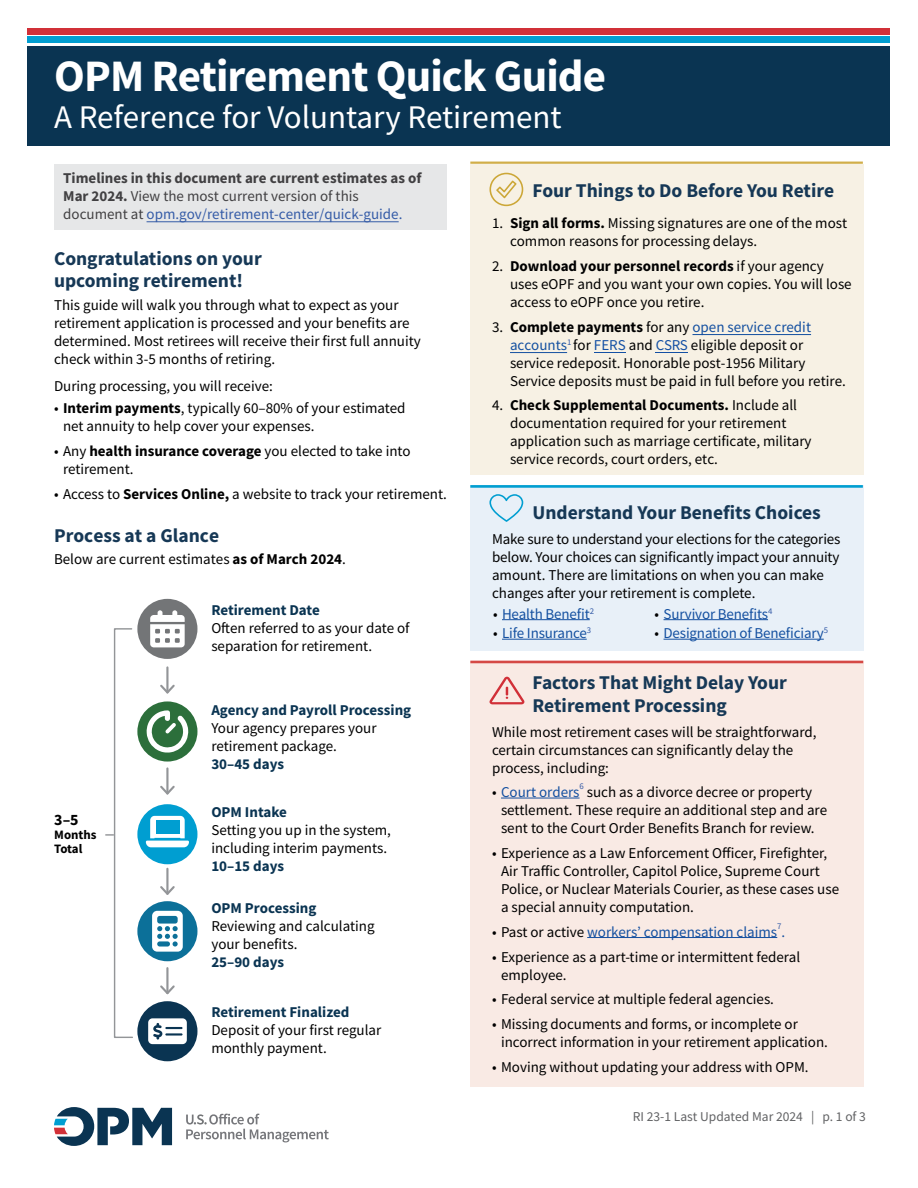
<style>
.page{position:relative;width:918px;height:1188px;background:#fff}
.page>*{position:absolute;margin:0;border:0;box-sizing:border-box;transform-origin:0 0}
.t1{font:700 45px "Source Sans Pro";letter-spacing:-.02em;color:#fff}
.t2{font:33px "Source Sans Pro";color:#fff}
.t3{font:700 19.5px/22.5px "Source Sans Pro";color:#163856}
.t4{font:700 15.9px "Source Sans Pro";color:#000}
.t5{font:15px/18px "Source Sans Pro";color:#000}
.t6{font:700 15px/18px "Source Sans Pro";color:#414042}
.t7{font:15px "Source Sans Pro";letter-spacing:-.01em;color:#1450a0}
.t8{font:700 15px "Source Sans Pro";color:#0a3452}
.t9{font:13.5px "Source Sans Pro";color:#616264}
.t10{font:700 12.9px/14.1px "Source Sans Pro";color:#000}
.t11{font:8.7px "Source Sans Pro";color:#345ba7}
.s1{font-weight:400}
.s2{font-weight:400;color:#345ba7}
.s3{font-weight:700}
.s4{color:#1450a0}
.s5{color:#1450a4}
.s6{color:#000}
</style>
<div class="page">
<svg style="left:186px;top:1114px;width:143px;height:28px"></svg>
<svg style="left:54px;top:1107px;width:118px;height:39px"></svg>
<div style="left:54px;top:164px;width:393px;height:66px;background:#e6e7e8"></div>
<div style="left:27px;top:46px;width:863px;height:100px;background:#0a3452"></div>
<div style="left:470px;top:164px;width:393px;height:311px;background:#f7f1e4"></div>
<hr style="left:470px;top:162px;width:393px;height:2px;background:#d1ae49">
<div style="left:470px;top:663px;width:393px;height:423px;background:#f9eae4"></div>
<hr style="left:470px;top:661px;width:393px;height:2px;background:#d54945">
<div style="left:470px;top:485px;width:393px;height:166px;background:#e8f0f8"></div>
<hr style="left:470px;top:485px;width:393px;height:3px;background:#009ed1">
<svg style="left:489px;top:173px;width:34px;height:33px"></svg>
<hr style="left:502px;top:619px;width:88px;height:1px;background:#1450a0">
<hr style="left:502px;top:639px;width:85px;height:1px;background:#1450a0">
<hr style="left:664px;top:619px;width:104px;height:1px;background:#1450a0">
<hr style="left:664px;top:639px;width:160px;height:1px;background:#1450a0">
<hr style="left:501px;top:798px;width:79px;height:1px;background:#1450a0">
<hr style="left:587px;top:937px;width:190px;height:1px;background:#1450a0">
<svg style="left:489px;top:677px;width:36px;height:27px"></svg>
<svg style="left:489px;top:494px;width:34px;height:28px"></svg>
<div style="left:137px;top:701px;width:60px;height:61px;background:#2c6f3b;border-radius:50%"></div>
<div style="left:137px;top:599px;width:60px;height:60px;background:#737577;border-radius:50%"></div>
<div style="left:137px;top:804px;width:60px;height:60px;background:#009ed1;border-radius:50%"></div>
<div style="left:137px;top:901px;width:60px;height:60px;background:#0c7099;border-radius:50%"></div>
<div style="left:137px;top:1001px;width:60px;height:60px;background:#0a3452;border-radius:50%"></div>
<hr style="left:166px;top:768px;width:3px;height:25px;background:#939598">
<svg style="left:160px;top:784px;width:15px;height:11px"></svg>
<hr style="left:166px;top:667px;width:3px;height:25px;background:#939598">
<svg style="left:160px;top:683px;width:15px;height:11px"></svg>
<hr style="left:166px;top:968px;width:3px;height:25px;background:#939598">
<svg style="left:160px;top:983px;width:15px;height:12px"></svg>
<hr style="left:166px;top:869px;width:3px;height:25px;background:#939598">
<svg style="left:160px;top:884px;width:15px;height:11px"></svg>
<svg style="left:105px;top:628px;width:28px;height:410px"></svg>
<svg style="left:150px;top:610px;width:35px;height:37px"></svg>
<div style="left:27px;top:28px;width:863px;height:6px;background:#d13038"></div>
<div style="left:27px;top:36px;width:863px;height:7px;background:#009ed1"></div>
<svg style="left:146px;top:816px;width:43px;height:31px"></svg>
<div style="left:156px;top:820px;width:23px;height:14px;background:#009ed1"></div>
<svg style="left:152px;top:911px;width:31px;height:41px"></svg>
<svg style="left:146px;top:710px;width:42px;height:43px"></svg>
<svg style="left:148px;top:1018px;width:39px;height:26px"></svg>
<hr style="left:693px;top:334px;width:118px;height:1px;background:#1450a0">
<hr style="left:510px;top:352px;width:57px;height:1px;background:#1450a0">
<hr style="left:594px;top:352px;width:32px;height:1px;background:#1450a4">
<hr style="left:656px;top:352px;width:32px;height:1px;background:#1450a4">
<hr style="left:147px;top:221px;width:252px;height:1px;background:#345ba7">
<h1 class="t1" style="left:54px;top:45px;width:553px">OPM Retirement Quick Guide</h1>
<h1 class="t2" style="left:54px;top:96px;width:509px">A Reference for Voluntary Retirement</h1>
<p class="t6" style="left:63px;top:169px;width:360px">Timelines in this document are current estimates as of<br>Mar 2024. <span class="s1">View the most current version of this document at</span> <span class="s2">opm.gov/retirement-center/quick-guide.</span></p>
<h2 class="t3" style="left:533px;top:179px;width:303px">Four Things to Do Before You Retire</h2>
<p class="t5" style="left:510px;top:214px;width:339px;text-indent:-18px">1. <span class="s3">Sign all forms.</span> Missing signatures are one of the most common reasons for processing delays.</p>
<p class="t5" style="left:510px;top:257px;width:343px;text-indent:-18px">2. <span class="s3">Download your personnel records</span> if your agency uses eOPF and you want your own copies. You will lose access to eOPF once you retire.</p>
<p class="t5" style="left:510px;top:318px;width:337px;text-indent:-18px">3. <span class="s3">Complete payments</span> for any <span class="s4">open service credit accounts</span><sup>1</sup> for <span class="s5">FERS</span> and <span class="s5">CSRS</span> eligible deposit or service redeposit. Honorable post-1956 Military Service deposits must be paid in full before you retire.</p>
<p class="t5" style="left:510px;top:396px;width:303px;text-indent:-18px">4. <span class="s3">Check Supplemental Documents.</span> Include all documentation required for your retirement application such as marriage certificate, military service records, court orders, etc.</p>
<h2 class="t3" style="left:533px;top:501px;width:290px">Understand Your Benefits Choices</h2>
<p class="t5" style="left:492px;top:530px;width:350px">Make sure to understand your elections for the categories below. Your choices can significantly impact your annuity amount. There are limitations on when you can make changes after your retirement is complete.</p>
<p class="t7" style="left:493px;top:604px;width:103px"><span class="s6">•</span> Health Benefit<sup>2</sup></p>
<p class="t7" style="left:493px;top:624px;width:100px"><span class="s6">•</span> Life Insurance<sup>3</sup></p>
<h2 class="t3" style="left:54px;top:247px;width:209px">Congratulations on your upcoming retirement!</h2>
<p class="t5" style="left:54px;top:296px;width:368px">This guide will walk you through what to expect as your retirement application is processed and your benefits are determined. Most retirees will receive their first full annuity check within 3-5 months of retiring.</p>
<p class="t5" style="left:54px;top:377px;width:220px">During processing, you will receive:</p>
<p class="t5" style="left:63px;top:399px;width:344px;text-indent:-9px">• <span class="s3">Interim payments</span>, typically 60–80% of your estimated net annuity to help cover your expenses.</p>
<p class="t5" style="left:63px;top:442px;width:349px;text-indent:-9px">• Any <span class="s3">health insurance coverage</span> you elected to take into retirement.</p>
<p class="t5" style="left:54px;top:485px;width:394px">• Access to <span class="s3">Services Online,</span> a website to track your retirement.</p>
<h2 class="t3" style="left:54px;top:524px;width:167px">Process at a Glance</h2>
<p class="t5" style="left:54px;top:550px;width:293px">Below are current estimates <span class="s3">as of March 2024</span>.</p>
<p class="t8" style="left:211px;top:600px;width:110px">Retirement Date</p>
<p class="t5" style="left:211px;top:619px;width:200px">Often referred to as your date of separation for retirement.</p>
<p class="t7" style="left:655px;top:604px;width:119px"><span class="s6">•</span> Survivor Benefits<sup>4</sup></p>
<p class="t7" style="left:655px;top:624px;width:175px"><span class="s6">•</span> Designation of Beneficiary<sup>5</sup></p>
<h2 class="t3" style="left:533px;top:671px;width:256px">Factors That Might Delay Your<br>Retirement Processing</h2>
<p class="t5" style="left:492px;top:722px;width:326px">While most retirement cases will be straightforward, certain circumstances can significantly delay the process, including:</p>
<p class="t7" style="left:492px;top:783px;width:89px"><span class="s6">•</span> Court orders</p>
<p class="t8" style="left:211px;top:700px;width:201px">Agency and Payroll Processing</p>
<p class="t5" style="left:211px;top:719px;width:167px">Your agency prepares your retirement package.</p>
<p class="t8" style="left:211px;top:754px;width:74px">30–45 days</p>
<p class="t8" style="left:211px;top:801px;width:77px">OPM Intake</p>
<p class="t5" style="left:211px;top:820px;width:181px">Setting you up in the system, including interim payments.</p>
<p class="t8" style="left:211px;top:855px;width:74px">10–15 days</p>
<p class="t8" style="left:211px;top:898px;width:107px">OPM Processing</p>
<p class="t5" style="left:211px;top:917px;width:165px">Reviewing and calculating your benefits.</p>
<p class="t8" style="left:211px;top:952px;width:74px">25–90 days</p>
<p class="t8" style="left:211px;top:1002px;width:140px">Retirement Finalized</p>
<p class="t5" style="left:211px;top:1021px;width:172px">Deposit of your first regular monthly payment.</p>
<p class="t11" style="left:580px;top:781px;width:6px">6</p>
<p class="t5" style="left:501px;top:783px;width:328px;text-indent:86px">such as a divorce decree or property settlement. These require an additional step and are sent to the Court Order Benefits Branch for review.</p>
<p class="t5" style="left:501px;top:844px;width:340px;text-indent:-9px">• Experience as a Law Enforcement Officer, Firefighter, Air Traffic Controller, Capitol Police, Supreme Court Police, or Nuclear Materials Courier, as these cases use a special annuity computation.</p>
<p class="t7" style="left:492px;top:922px;width:295px"><span class="s6">• Past or active</span> workers’ compensation claims .</p>
<p class="t4" style="left:54px;top:809px;width:26px">3–5</p>
<p class="t10" style="left:54px;top:828px;width:44px">Months<br>Total</p>
<p class="t11" style="left:777px;top:920px;width:6px">7</p>
<p class="t5" style="left:501px;top:947px;width:301px;text-indent:-9px">• Experience as a part-time or intermittent federal employee.</p>
<p class="t5" style="left:492px;top:990px;width:283px">• Federal service at multiple federal agencies.</p>
<p class="t5" style="left:501px;top:1015px;width:329px;text-indent:-9px">• Missing documents and forms, or incomplete or incorrect information in your retirement application.</p>
<p class="t5" style="left:492px;top:1058px;width:318px">• Moving without updating your address with OPM.</p>
<p class="t9" style="left:633px;top:1108px;width:235px">RI 23-1 Last Updated Mar 2024 | p. 1 of 3</p>
</div>
